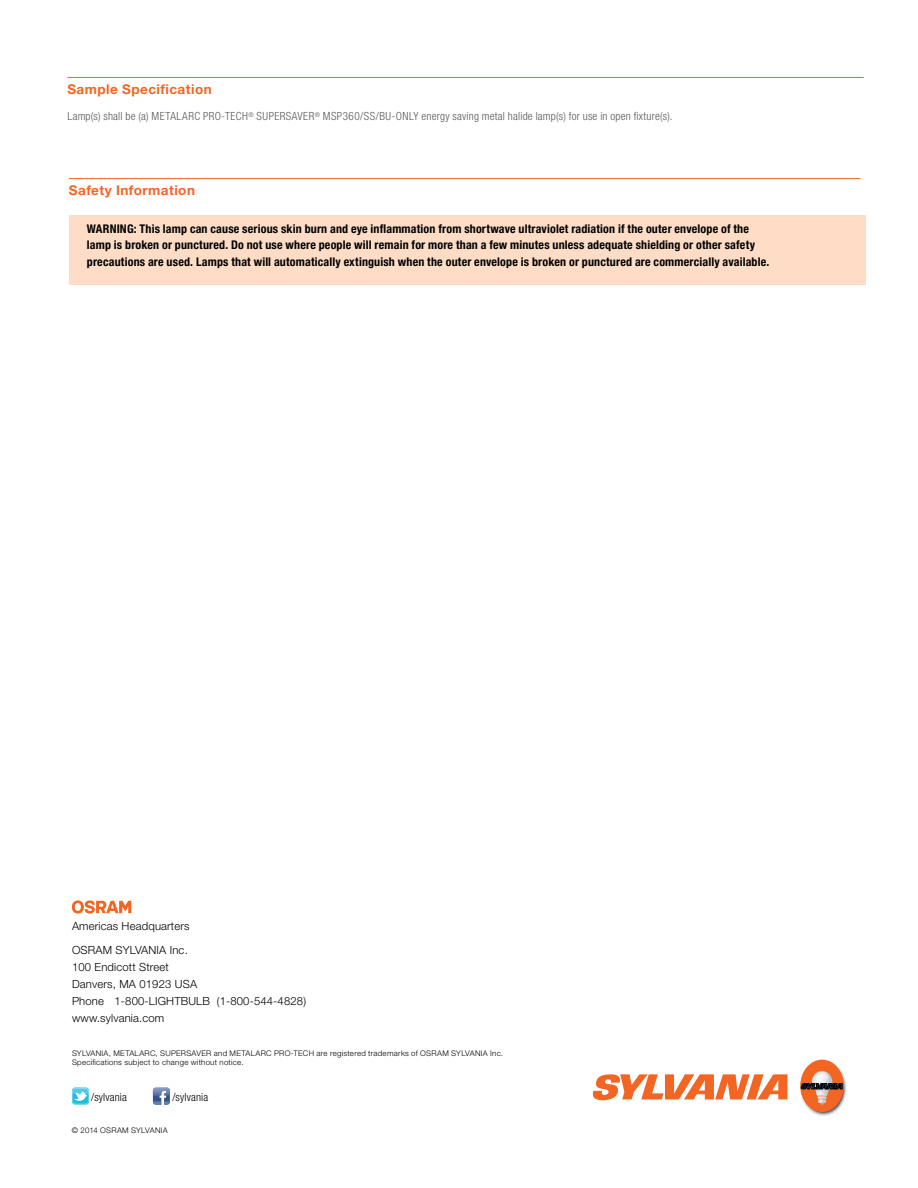
<style>
.page{position:relative;width:918px;height:1188px;background:#fff}
.page>*{position:absolute;margin:0;border:0;box-sizing:border-box;transform-origin:0 0}
.t1{font:700 13.5px "Helvetica Neue LT Pro";letter-spacing:.035em;color:#f26522}
.t2{font:700 condensed 12px/16.5px "Helvetica Neue LT Pro";letter-spacing:.015em;color:#000}
.t3{font:300 11.25px/17px "Helvetica Neue LT Pro";letter-spacing:.015em;color:#000}
.t4{font:300 condensed 11.25px "Helvetica Neue LT Pro";letter-spacing:.025em;color:#58595b}
.t5{font:300 condensed 11.25px "Helvetica Neue LT Pro";letter-spacing:.015em;color:#000}
.t6{font:300 7.8px/9px "Helvetica Neue LT Pro";letter-spacing:.035em;color:#000}
</style>
<div class="page">
<hr style="left:67px;top:77px;width:797px;height:1px;background:#f26522">
<svg style="left:72px;top:1088px;width:17px;height:17px"></svg>
<svg style="left:72px;top:1088px;width:17px;height:16px"></svg>
<svg style="left:153px;top:1088px;width:17px;height:17px"></svg>
<svg style="left:72px;top:900px;width:59px;height:14px"></svg>
<svg style="left:593px;top:1074px;width:194px;height:26px"></svg>
<svg style="left:800px;top:1060px;width:47px;height:56px"></svg>
<div style="left:69px;top:215px;width:796px;height:70px;background:#fedcc6"></div>
<hr style="left:69px;top:178px;width:792px;height:1px;background:#f26522">
<p class="t1" style="left:67px;top:81px;width:146px">Sample Specification</p>
<p class="t4" style="left:67px;top:110px;width:607px">Lamp(s) shall be (a) METALARC PRO-TECH<sup>®</sup> SUPERSAVER<sup>®</sup> MSP360/SS/BU-ONLY energy saving metal halide lamp(s) for use in open fixture(s).</p>
<p class="t1" style="left:69px;top:182px;width:128px">Safety Information</p>
<p class="t2" style="left:87px;top:220px;width:684px">WARNING: This lamp can cause serious skin burn and eye inflammation from shortwave ultraviolet radiation if the outer envelope of the lamp is broken or punctured. Do not use where people will remain for more than a few minutes unless adequate shielding or other safety precautions are used. Lamps that will automatically extinguish when the outer envelope is broken or punctured are commercially available.</p>
<p class="t3" style="left:72px;top:914px;width:119px;line-height:23.7px">Americas Headquarters<br>OSRAM SYLVANIA Inc.</p>
<p class="t3" style="left:72px;top:958px;width:236px">100 Endicott Street<br>Danvers, MA 01923 USA<br>Phone 1-800-LIGHTBULB (1-800-544-4828) www.sylvania.com</p>
<p class="t6" style="left:72px;top:1049px;width:433px">SYLVANIA, METALARC, SUPERSAVER and METALARC PRO-TECH are registered trademarks of OSRAM SYLVANIA Inc.<br>Specifications subject to change without notice.</p>
<p class="t5" style="left:91px;top:1090px;width:37px">/sylvania</p>
<p class="t5" style="left:172px;top:1090px;width:37px">/sylvania</p>
<p class="t6" style="left:72px;top:1125px;width:97px">© 2014 OSRAM SYLVANIA</p>
</div>
